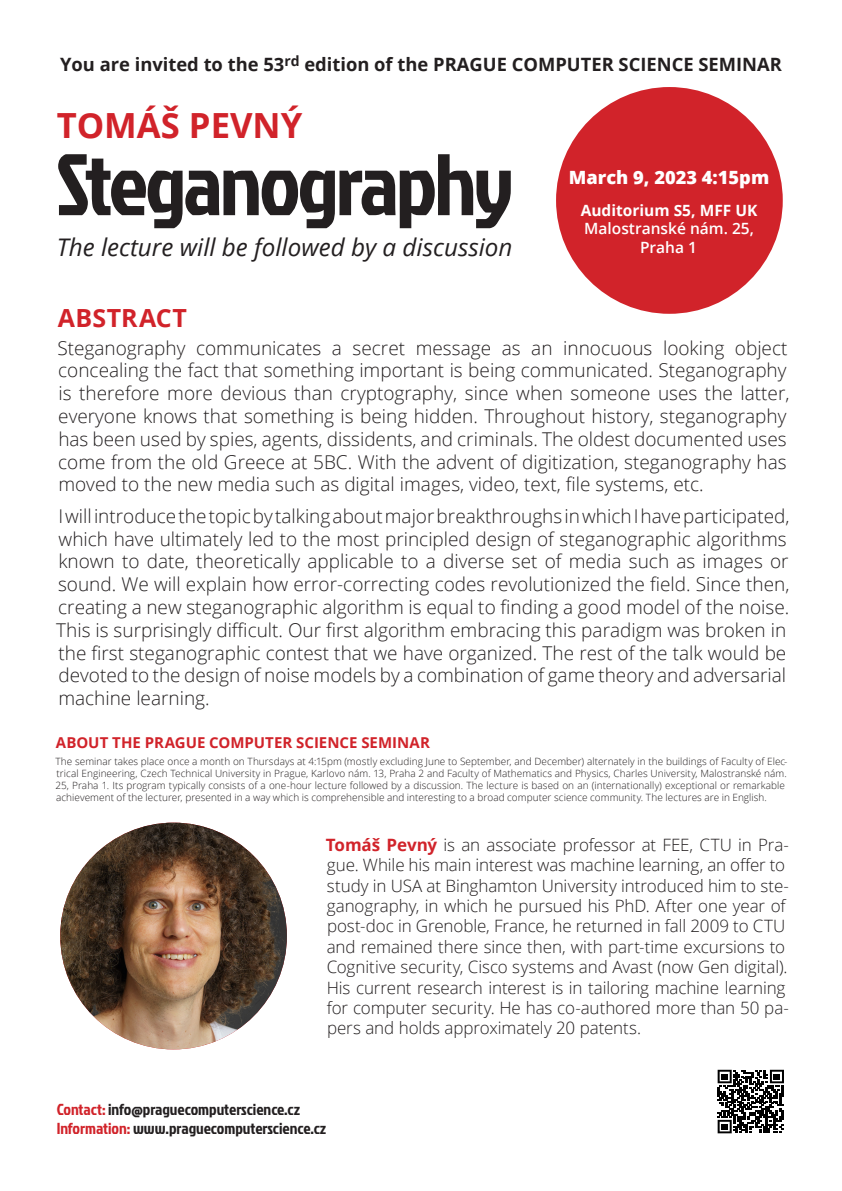
<style>
.page{position:relative;width:842px;height:1191px;background:#fff}
.page>*{position:absolute;margin:0;border:0;box-sizing:border-box;transform-origin:0 0}
.nazev_prednasky{font:87px "Jockey One";letter-spacing:-.035em;color:#231f20}
.jmeno{font:700 34.6px "Open Sans";color:#d1232a}
.zahlavi-zakladneho-t{font:700 25px "Open Sans";letter-spacing:.01em;color:#d1232a}
.diskuze{font:italic 24.3px "Open Sans";color:#231f20}
.zakladni-text{font:300 19px/22.8px "Open Sans";color:#231f20}
.upper_text{font:700 18.4px "Open Sans";color:#231f20}
.t1{font:800 18.3px "Open Sans";color:#fff}
.info_o_lektorovi{font:300 17px/20.4px "Open Sans";letter-spacing:-.005em;color:#231f20}
.kontakt{font:15.9px/19.1px "Jockey One";color:#231f20}
.text-kruh-maly{font:600 15.5px/18.6px "Open Sans";color:#fff;text-align:center}
.zahlavi-zakladneho-t-2{font:700 15px "Open Sans";letter-spacing:-.005em;color:#d1232a}
.text_o_seminari{font:300 10px/12px "Open Sans";letter-spacing:.005em;color:#231f20}
.s1{font-weight:700}
.s2{font-weight:700;color:#d1232a}
.s3{color:#d1232a}
</style>
<div class="page">
<img style="left:60px;top:822px;width:227px;height:227px;border-radius:113px">
<div style="left:556px;top:87px;width:227px;height:227px;background:#d1232a;border-radius:50%"></div>
<svg style="left:718px;top:1069px;width:66px;height:64px"></svg>
<p class="upper_text" style="left:60px;top:51px;width:723px">You are invited to the 53<sup>rd</sup> edition of the PRAGUE COMPUTER SCIENCE SEMINAR</p>
<p class="jmeno" style="left:57px;top:101px;width:247px">TOMÁŠ PEVNÝ</p>
<p class="nazev_prednasky" style="left:56px;top:121px;width:460px">Steganography</p>
<p class="diskuze" style="left:57px;top:231px;width:457px">The lecture will be followed by a discussion</p>
<p class="t1" style="left:569px;top:163px;width:202px">March 9, 2023 4:15pm</p>
<p class="text-kruh-maly" style="left:581px;top:200px;width:178px"><span class="s1">Auditorium S5, MFF UK<br></span>Malostranské nám. 25,<br>Praha 1</p>
<p class="zahlavi-zakladneho-t" style="left:58px;top:300px;width:130px">ABSTRACT</p>
<p class="zakladni-text" style="left:57px;top:336px;width:734px">Steganography communicates a secret message as an innocuous looking object concealing the fact that something important is being communicated. Steganography is therefore more devious than cryptography, since when someone uses the latter, everyone knows that something is being hidden. Throughout history, steganography has been used by spies, agents, dissidents, and criminals. The oldest documented uses come from the old Greece at 5BC. With the advent of digitization, steganography has moved to the new media such as digital images, video, text, file systems, etc.</p>
<p class="zakladni-text" style="left:56px;top:504px;width:735px">I will introduce the topic by talking about major breakthroughs in which I have participated, which have ultimately led to the most principled design of steganographic algorithms known to date, theoretically applicable to a diverse set of media such as images or sound. We will explain how error-correcting codes revolutionized the field. Since then, creating a new steganographic algorithm is equal to finding a good model of the noise.<br>This is surprisingly difficult. Our first algorithm embracing this paradigm was broken in the first steganographic contest that we have organized. The rest of the talk would be devoted to the design of noise models by a combination of game theory and adversarial machine learning.</p>
<p class="zahlavi-zakladneho-t-2" style="left:56px;top:732px;width:376px">ABOUT THE PRAGUE COMPUTER SCIENCE SEMINAR</p>
<p class="text_o_seminari" style="left:55px;top:755px;width:734px">The seminar takes place once a month on Thursdays at 4:15pm (mostly excluding June to September, and December) alternately in the buildings of Faculty of Elec&shy;trical Engineering, Czech Technical University in Prague, Karlovo nám. 13, Praha 2 and Faculty of Mathematics and Physics, Charles University, Malostranské nám.<br>25, Praha 1. Its program typically consists of a one-hour lecture followed by a discussion. The lecture is based on an (internationally) exceptional or remarkable achievement of the lecturer, presented in a way which is comprehensible and interesting to a broad computer science community. The lectures are in English.</p>
<p class="info_o_lektorovi" style="left:326px;top:834px;width:465px"><span class="s2">Tomáš Pevný</span> is an associate professor at FEE, CTU in Pra&shy;gue. While his main interest was machine learning, an offer to study in USA at Binghamton University introduced him to ste&shy;ganography, in which he pursued his PhD. After one year of post-doc in Grenoble, France, he returned in fall 2009 to CTU and remained there since then, with part-time excursions to Cognitive security, Cisco systems and Avast (now Gen digital).<br>His current research interest is in tailoring machine learning for computer security. He has co-authored more than 50 pa&shy;pers and holds approximately 20 patents.</p>
<p class="kontakt" style="left:57px;top:1099px;width:271px"><span class="s3">Contact:</span> info@praguecomputerscience.cz<br><span class="s3">Information:</span> www.praguecomputerscience.cz</p>
</div>
